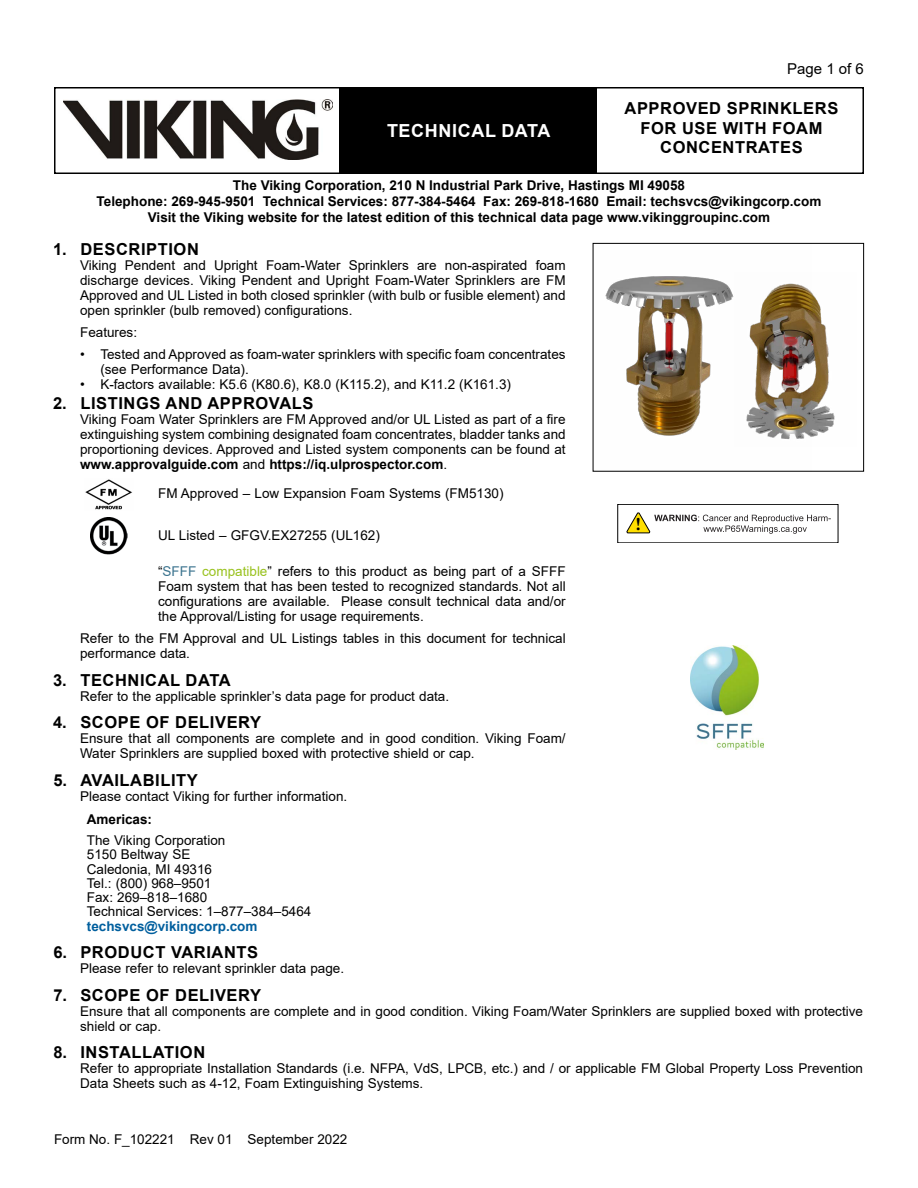
<style>
.page{position:relative;width:918px;height:1188px;background:#fff}
.page>*{position:absolute;margin:0;border:0;box-sizing:border-box;transform-origin:0 0}
.t1{font:700 18px "Arial";letter-spacing:.035em;color:#fff}
.t2{font:700 16.5px/19.5px "Arial";letter-spacing:.035em;color:#000;text-align:center}
.t3{font:15px "Arial";color:#000}
.t4{font:13.5px/15px "Arial";color:#000}
.t5{font:700 13.5px/16.2px "Arial";color:#000;text-align:center}
.t6{font:700 13.5px "Arial";color:#005f9e}
.s1{font-weight:700}
.s2{color:#3c748f}
.s3{color:#99c21e}
</style>
<div class="page">
<div style="left:54px;top:87px;width:810px;height:87px;border:2px solid #000"></div>
<div style="left:340px;top:88px;width:257px;height:85px;background:#000"></div>
<img style="left:63px;top:99px;width:269px;height:60px">
<div style="left:618px;top:504px;width:220px;height:39px;border:1px solid #000"></div>
<img style="left:690px;top:646px;width:74px;height:104px">
<img style="left:91px;top:517px;width:37px;height:37px">
<img style="left:85px;top:479px;width:47px;height:31px">
<img style="left:605px;top:276px;width:129px;height:160px">
<div style="left:593px;top:243px;width:271px;height:229px;border:1px solid #000"></div>
<img style="left:746px;top:283px;width:89px;height:157px">
<svg style="left:626px;top:512px;width:205px;height:22px"></svg>
<h1 class="t1" style="left:387px;top:118px;width:165px">TECHNICAL DATA</h1>
<p class="t3" style="left:787px;top:59px;width:78px">Page 1 of 6</p>
<p class="t2" style="left:625px;top:99px;width:215px">APPROVED SPRINKLERS<br>FOR USE WITH FOAM<br>CONCENTRATES</p>
<p class="t5" style="left:97px;top:177px;width:726px">The Viking Corporation, 210 N Industrial Park Drive, Hastings MI 49058<br>Telephone: 269-945-9501 Technical Services: 877-384-5464 Fax: 269-818-1680 Email: techsvcs@vikingcorp.com<br>Visit the Viking website for the latest edition of this technical data page www.vikinggroupinc.com</p>
<p class="t2" style="left:53px;top:240px;width:147px">1. DESCRIPTION</p>
<p class="t4" style="left:80px;top:258px;width:487px;text-align:justify">Viking Pendent and Upright Foam-Water Sprinklers are non-aspirated foam discharge devices. Viking Pendent and Upright Foam-Water Sprinklers are FM Approved and UL Listed in both closed sprinkler (with bulb or fusible element) and open sprinkler (bulb removed) configurations.</p>
<p class="t4" style="left:80px;top:324px;width:59px">Features:</p>
<p class="t4" style="left:100px;top:346px;width:467px;text-indent:-20px">• Tested and Approved as foam-water sprinklers with specific foam concentrates (see Performance Data).</p>
<p class="t4" style="left:80px;top:376px;width:432px">• K-factors available: K5.6 (K80.6), K8.0 (K115.2), and K11.2 (K161.3)</p>
<p class="t2" style="left:53px;top:394px;width:262px">2. LISTINGS AND APPROVALS</p>
<p class="t4" style="left:80px;top:412px;width:487px;text-align:justify">Viking Foam Water Sprinklers are FM Approved and/or UL Listed as part of a fire extinguishing system combining designated foam concentrates, bladder tanks and proportioning devices. Approved and Listed system components can be found at <span class="s1">www.approvalguide.com</span> and <span class="s1">https://iq.ulprospector.com</span>.</p>
<p class="t4" style="left:158px;top:486px;width:347px">FM Approved – Low Expansion Foam Systems (FM5130)</p>
<p class="t4" style="left:158px;top:527px;width:223px">UL Listed – GFGV.EX27255 (UL162)</p>
<p class="t4" style="left:158px;top:564px;width:409px;text-align:justify">“<span class="s2">SFFF</span> <span class="s3">compatible</span>” refers to this product as being part of a SFFF Foam system that has been tested to recognized standards. Not all configurations are available. Please consult technical data and/or the Approval/Listing for usage requirements.</p>
<p class="t4" style="left:80px;top:631px;width:487px">Refer to the FM Approval and UL Listings tables in this document for technical performance data.</p>
<p class="t2" style="left:53px;top:670px;width:179px">3. TECHNICAL DATA</p>
<p class="t4" style="left:80px;top:688px;width:371px">Refer to the applicable sprinkler’s data page for product data.</p>
<p class="t2" style="left:53px;top:713px;width:210px">4. SCOPE OF DELIVERY</p>
<p class="t4" style="left:80px;top:731px;width:487px">Ensure that all components are complete and in good condition. Viking Foam/<br>Water Sprinklers are supplied boxed with protective shield or cap.</p>
<p class="t2" style="left:53px;top:770px;width:146px">5. AVAILABILITY</p>
<p class="t4" style="left:80px;top:788px;width:269px">Please contact Viking for further information.</p>
<p class="t5" style="left:87px;top:811px;width:67px">Americas:</p>
<p class="t4" style="left:87px;top:833px;width:226px;line-height:14.2px">The Viking Corporation<br>5150 Beltway SE<br>Caledonia, MI 49316<br>Tel.: (800) 968–9501<br>Fax: 269–818–1680<br>Technical Services: 1–877–384–5464</p>
<p class="t6" style="left:87px;top:916px;width:172px">techsvcs@vikingcorp.com</p>
<p class="t2" style="left:53px;top:943px;width:206px">6. PRODUCT VARIANTS</p>
<p class="t4" style="left:80px;top:961px;width:266px">Please refer to relevant sprinkler data page.</p>
<p class="t2" style="left:53px;top:985px;width:209px">7. SCOPE OF DELIVERY</p>
<p class="t4" style="left:80px;top:1003px;width:784px">Ensure that all components are complete and in good condition. Viking Foam/Water Sprinklers are supplied boxed with protective shield or cap.</p>
<p class="t2" style="left:53px;top:1043px;width:153px">8. INSTALLATION</p>
<p class="t4" style="left:80px;top:1061px;width:785px">Refer to appropriate Installation Standards (i.e. NFPA, VdS, LPCB, etc.) and / or applicable FM Global Property Loss Prevention<br>Data Sheets such as 4-12, Foam Extinguishing Systems.</p>
<p class="t4" style="left:54px;top:1132px;width:295px">Form No. F_102221 Rev 01 September 2022</p>
</div>
